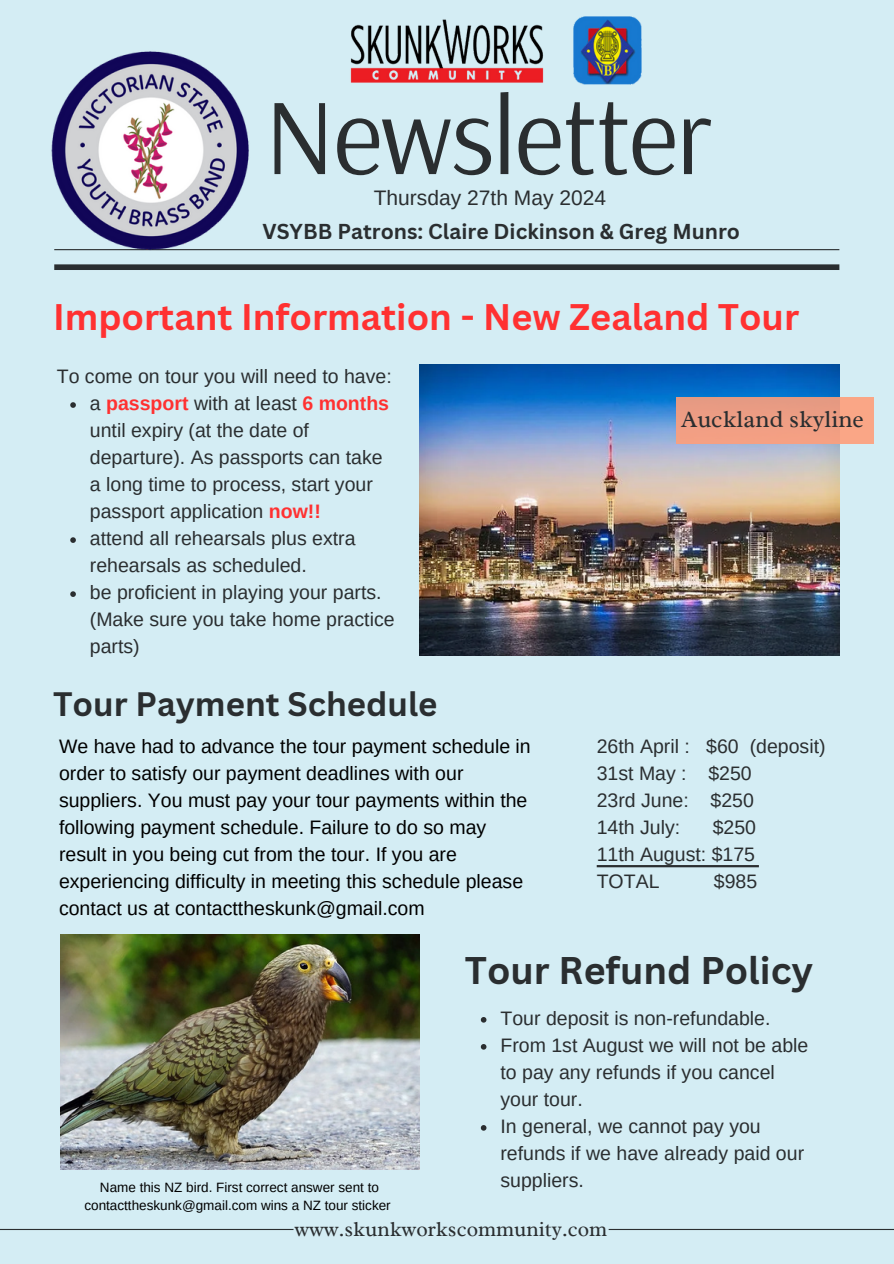
<style>
.page{position:relative;width:894px;height:1264px;background:#fff}
.page>*{position:absolute;margin:0;border:0;box-sizing:border-box;transform-origin:0 0}
.t1{font:109.05px "Arsenal";letter-spacing:-.02em;color:#2a2e30}
.t2{font:700 37.5px "Canva Sans";color:#2a2e30}
.t3{font:700 36px "Canva Sans";color:#ff3131}
.t4{font:700 33px "Canva Sans";color:#2a2e30}
.t5{font:24px "Radley";color:#2a2e30}
.t6{font:700 21px "Canva Sans";color:#2a2e30}
.t7{font:21px "Radley";color:#2a2e30}
.t8{font:21px "Arimo";color:#2a2e30}
.t9{font:19.5px/27px "Arimo";color:#2a2e30}
.t10{font:19.5px/27px "Arimo";color:#000}
.t11{font:13.5px/18px "Arimo";color:#000;text-align:center}
.s1{font-weight:700;color:#ff3131}
</style>
<div class="page">
<div style="left:0;top:0;width:893px;height:1263px;background:#d4edf4"></div>
<hr style="left:0;top:1228px;width:293px;height:1px;background:#2a2e30">
<hr style="left:608px;top:1228px;width:285px;height:1px;background:#2a2e30">
<div style="left:54px;top:264px;width:785px;height:6px;background:#2a2e30"></div>
<img style="left:419px;top:365px;width:419px;height:290px">
<div style="left:676px;top:397px;width:197px;height:46px;background:#ef9e83"></div>
<hr style="left:54px;top:249px;width:785px;height:1px;background:#2a2e30">
<img style="left:51px;top:51px;width:200px;height:199px">
<img style="left:350px;top:19px;width:194px;height:64px">
<img style="left:573px;top:17px;width:68px;height:67px">
<img style="left:60px;top:934px;width:359px;height:234px">
<svg style="left:70px;top:402px;width:6px;height:6px"></svg>
<svg style="left:70px;top:537px;width:6px;height:6px"></svg>
<svg style="left:70px;top:591px;width:6px;height:6px"></svg>
<hr style="left:596px;top:865px;width:162px;height:2px;background:#2a2e30">
<svg style="left:480px;top:1017px;width:6px;height:5px"></svg>
<svg style="left:480px;top:1044px;width:6px;height:5px"></svg>
<svg style="left:480px;top:1125px;width:6px;height:5px"></svg>
<h4 class="t1" style="left:264px;top:65px;width:449px">Newsletter</h4>
<h6 class="t8" style="left:373px;top:186px;width:234px">Thursday 27th May 2024</h6>
<h3 class="t6" style="left:262px;top:216px;width:479px">VSYBB Patrons: Claire Dickinson &amp; Greg Munro</h3>
<h5 class="t3" style="left:53px;top:291px;width:747px">Important Information - New Zealand Tour</h5>
<h6 class="t9" style="left:57px;top:363px;width:336px">To come on tour you will need to have:</h6>
<p class="t9" style="left:90px;top:390px;width:301px">a <span class="s1">passport</span> with at least <span class="s1">6 months </span>until expiry (at the date of departure). As passports can take a long time to process, start your passport application <span class="s1">now!!</span></p>
<p class="t9" style="left:90px;top:525px;width:267px">attend all rehearsals plus extra rehearsals as scheduled.</p>
<p class="t9" style="left:90px;top:579px;width:306px">be proficient in playing your parts. (Make sure you take home practice parts)</p>
<h2 class="t5" style="left:681px;top:403px;width:184px">Auckland skyline</h2>
<h6 class="t4" style="left:53px;top:680px;width:386px">Tour Payment Schedule</h6>
<p class="t10" style="left:59px;top:733px;width:473px">We have had to advance the tour payment schedule in order to satisfy our payment deadlines with our suppliers. You must pay your tour payments within the following payment schedule. Failure to do so may result in you being cut from the tour. If you are experiencing difficulty in meeting this schedule please contact us at contacttheskunk@gmail.com</p>
<h2 class="t9" style="left:596px;top:733px;width:230px">26th April : $60 (deposit)<br>31st May : $250<br>23rd June: $250<br>14th July:</h2>
<h2 class="t9" style="left:596px;top:814px;width:161px;text-align:justify;text-indent:116px">$250<br>11th August: $175<br>TOTAL</h2>
<h2 class="t9" style="left:713px;top:868px;width:45px">$985</h2>
<h6 class="t11" style="left:84px;top:1178px;width:308px">Name this NZ bird. First correct answer sent to contacttheskunk@gmail.com wins a NZ tour sticker</h6>
<p class="t2" style="left:464px;top:943px;width:350px">Tour Refund Policy</p>
<p class="t9" style="left:500px;top:1004px;width:271px">Tour deposit is non-refundable.</p>
<p class="t9" style="left:500px;top:1031px;width:309px">From 1st August we will not be able to pay any refunds if you cancel your tour.</p>
<p class="t9" style="left:500px;top:1112px;width:305px">In general, we cannot pay you refunds if we have already paid our suppliers.</p>
<h6 class="t7" style="left:295px;top:1215px;width:314px">www.skunkworkscommunity.com</h6>
</div>
